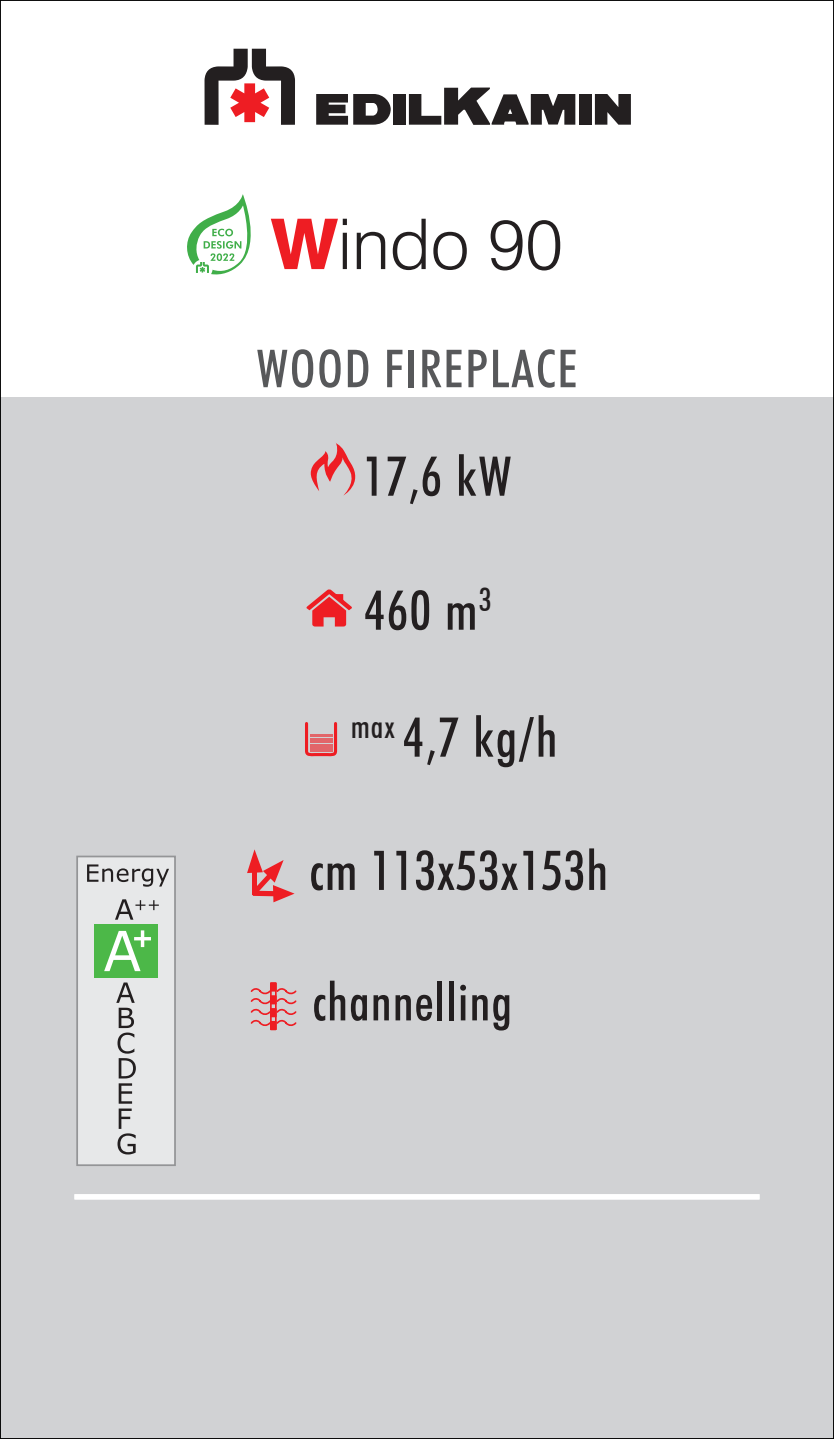
<style>
.page{position:relative;width:834px;height:1439px;background:#fff}
.page>*{position:absolute;margin:0;border:0;box-sizing:border-box;transform-origin:0 0}
.t1{font:300 70px "Swiss 721 BT";color:#231f20}
.t2{font:500 condensed 54.95px "Futura BT";letter-spacing:.02em;color:#231f20}
.t3{font:500 condensed 52.5px "Futura BT";letter-spacing:.03em;color:#57585a}
.t4{font:500 condensed 52.5px "Futura BT";letter-spacing:.02em;color:#231f20}
.s1{font-weight:800;color:#ee1d23}
</style>
<div class="page">
<div style="left:0;top:45px;width:833px;height:1394px;background:#d1d2d4"></div>
<div style="left:0;top:0;width:833px;height:397px;background:#fff"></div>
<svg style="left:204px;top:49px;width:91px;height:76px"></svg>
<div style="left:579px;top:94px;width:12px;height:31px;background:#231f20"></div>
<div style="left:393px;top:94px;width:12px;height:31px;background:#231f20"></div>
<svg style="left:316px;top:94px;width:75px;height:31px"></svg>
<svg style="left:409px;top:88px;width:166px;height:37px"></svg>
<svg style="left:594px;top:94px;width:36px;height:31px"></svg>
<svg style="left:247px;top:849px;width:47px;height:53px"></svg>
<div style="left:253px;top:890px;width:21px;height:6px;background:#ee1d23"></div>
<svg style="left:306px;top:589px;width:46px;height:37px"></svg>
<svg style="left:305px;top:722px;width:33px;height:35px"></svg>
<div style="left:310px;top:744px;width:22px;height:7px;background:#e26569"></div>
<hr style="left:310px;top:738px;width:22px;height:4px;background:#e26569">
<hr style="left:310px;top:734px;width:22px;height:2px;background:#ee1d23">
<svg style="left:310px;top:443px;width:46px;height:52px"></svg>
<svg style="left:270px;top:982px;width:6px;height:6px"></svg>
<div style="left:270px;top:1021px;width:6px;height:9px;background:#ee1d23"></div>
<svg style="left:250px;top:988px;width:47px;height:38px"></svg>
<div style="left:74px;top:1194px;width:685px;height:5px;background:#fff"></div>
<div style="left:76px;top:855px;width:100px;height:311px;background:#e7e8e9"></div>
<svg style="left:87px;top:864px;width:82px;height:22px"></svg>
<svg style="left:115px;top:899px;width:44px;height:20px"></svg>
<div style="left:94px;top:924px;width:64px;height:53px;background:#4cb848"></div>
<svg style="left:104px;top:930px;width:47px;height:41px"></svg>
<svg style="left:116px;top:982px;width:20px;height:172px"></svg>
<svg style="left:187px;top:194px;width:64px;height:81px"></svg>
<p class="t1" style="left:271px;top:202px;width:293px"><span class="s1">W</span>indo 90</p>
<p class="t3" style="left:256px;top:337px;width:322px">WOOD FIREPLACE</p>
<p class="t2" style="left:363px;top:443px;width:150px">17,6 kW</p>
<p class="t2" style="left:364px;top:577px;width:129px">460 m<sup>3</sup></p>
<p class="t2" style="left:351px;top:704px;width:208px"><sup>max</sup> 4,7 kg/h</p>
<p class="t2" style="left:309px;top:837px;width:300px">cm 113x53x153h</p>
<p class="t4" style="left:312px;top:970px;width:201px">channelling</p>
</div>
